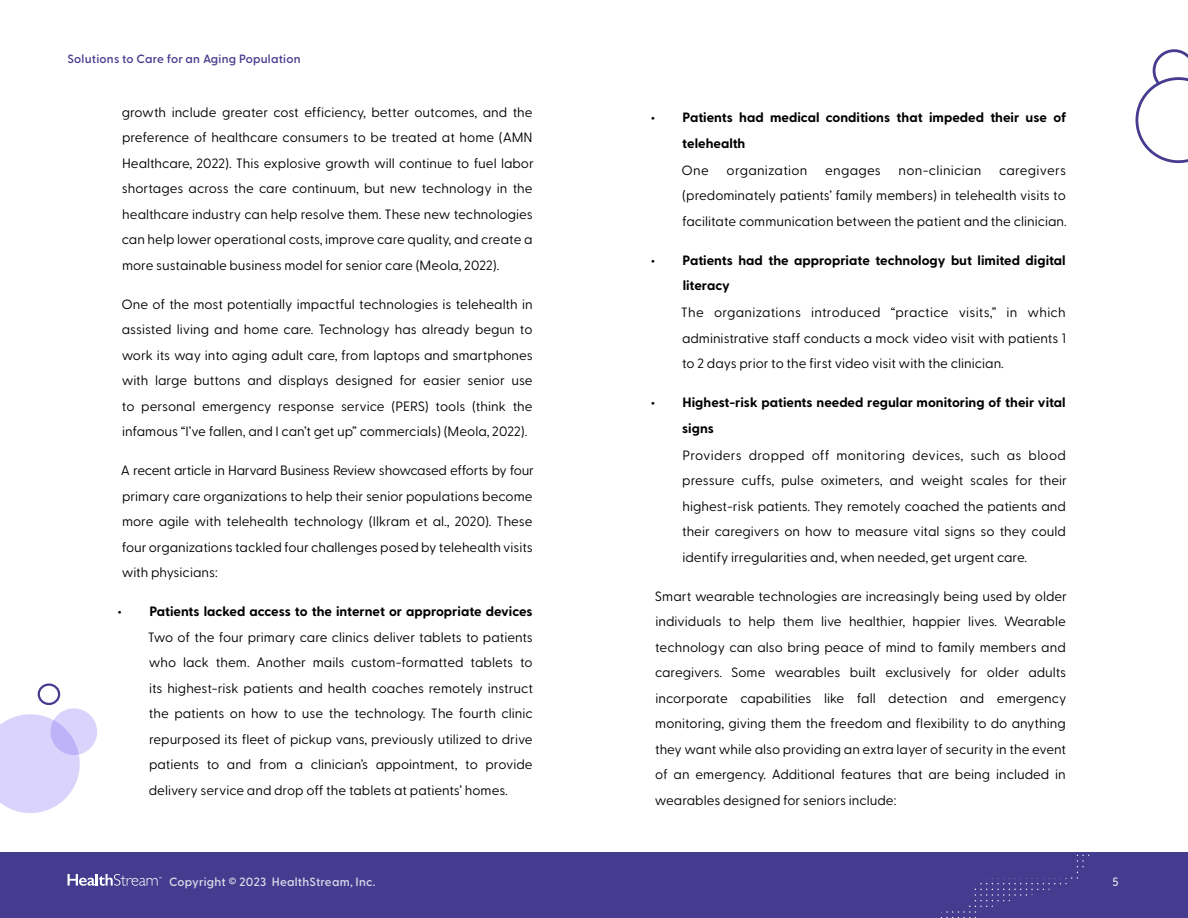
<style>
.page{position:relative;width:1188px;height:918px;background:#fff}
.page>*{position:absolute;margin:0;border:0;box-sizing:border-box;transform-origin:0 0}
.t1{font:13.5px/25.5px "Greycliff CF";color:#000;text-align:justify}
.t2{font:700 13.5px/25.5px "Greycliff CF";color:#000}
.t3{font:13.5px "Greycliff CF";letter-spacing:.02em;color:#000}
.t4{font:600 12px "Greycliff CF";letter-spacing:.02em;color:#463c8f}
.t5{font:600 12px "Greycliff CF";letter-spacing:.02em;color:#fff}
.s1{font-weight:700}
</style>
<div class="page">
<div style="left:0;top:852px;width:594px;height:66px;background:#463c8f"></div>
<div style="left:594px;top:852px;width:594px;height:66px;background:#463c8f"></div>
<svg style="left:68px;top:874px;width:94px;height:12px"></svg>
<svg style="left:936px;top:855px;width:153px;height:63px"></svg>
<div style="left:50px;top:708px;width:47px;height:47px;background:#dad3fc;border-radius:50%"></div>
<div style="left:38px;top:683px;width:22px;height:22px;border:2px solid #463c8f;border-radius:50%"></div>
<svg style="left:0;top:714px;width:80px;height:99px"></svg>
<svg style="left:1135px;top:49px;width:53px;height:115px"></svg>
<p class="t4" style="left:68px;top:52px;width:235px">Solutions to Care for an Aging Population</p>
<p class="t1" style="left:122px;top:99px;width:414px">growth include greater cost efficiency, better outcomes, and the preference of healthcare consumers to be treated at home (AMN Healthcare, 2022). This explosive growth will continue to fuel labor shortages across the care continuum, but new technology in the healthcare industry can help resolve them. These new technologies can help lower operational costs, improve care quality, and create a more sustainable business model for senior care (Meola, 2022).</p>
<p class="t1" style="left:121px;top:291px;width:413px">One of the most potentially impactful technologies is telehealth in assisted living and home care. Technology has already begun to work its way into aging adult care, from laptops and smartphones with large buttons and displays designed for easier senior use to personal emergency response service (PERS) tools (think the infamous “I’ve fallen, and I can’t get up” commercials) (Meola, 2022).</p>
<p class="t1" style="left:121px;top:458px;width:414px">A recent article in Harvard Business Review showcased efforts by four primary care organizations to help their senior populations become more agile with telehealth technology (Ilkram et al., 2020). These four organizations tackled four challenges posed by telehealth visits with physicians:</p>
<p class="t1" style="left:148px;top:599px;width:387px;text-indent:-30px"><span class="s1">• Patients lacked access to the internet or appropriate devices </span>Two of the four primary care clinics deliver tablets to patients who lack them. Another mails custom-formatted tablets to its highest-risk patients and health coaches remotely instruct the patients on how to use the technology. The fourth clinic repurposed its fleet of pickup vans, previously utilized to drive patients to and from a clinician’s appointment, to provide delivery service and drop off the tablets at patients’ homes.</p>
<p class="t5" style="left:169px;top:874px;width:208px">Copyright © 2023 HealthStream, Inc.</p>
<p class="t2" style="left:682px;top:105px;width:385px;text-indent:-32px">• Patients had medical conditions that impeded their use of telehealth</p>
<p class="t1" style="left:682px;top:157px;width:29px">One</p>
<p class="t3" style="left:727px;top:162px;width:82px">organization</p>
<p class="t3" style="left:825px;top:162px;width:57px">engages</p>
<p class="t3" style="left:899px;top:162px;width:84px">non-clinician</p>
<p class="t1" style="left:682px;top:157px;width:386px;text-indent:317px">caregivers (predominately patients’ family members) in telehealth visits to facilitate communication between the patient and the clinician.</p>
<p class="t2" style="left:683px;top:248px;width:385px;text-indent:-32px">• Patients had the appropriate technology but limited digital literacy</p>
<p class="t1" style="left:681px;top:300px;width:386px">The organizations introduced “practice visits,” in which administrative staff conducts a mock video visit with patients 1 to 2 days prior to the first video visit with the clinician.</p>
<p class="t2" style="left:682px;top:390px;width:385px;text-indent:-31px">• Highest-risk patients needed regular monitoring of their vital signs</p>
<p class="t1" style="left:682px;top:442px;width:386px">Providers dropped off monitoring devices, such as blood pressure cuffs, pulse oximeters, and weight scales for their highest-risk patients. They remotely coached the patients and their caregivers on how to measure vital signs so they could identify irregularities and, when needed, get urgent care.</p>
<p class="t1" style="left:655px;top:583px;width:414px">Smart wearable technologies are increasingly being used by older individuals to help them live healthier, happier lives. Wearable technology can also bring peace of mind to family members and caregivers. Some wearables built exclusively for older adults incorporate capabilities like fall detection and emergency monitoring, giving them the freedom and flexibility to do anything they want while also providing an extra layer of security in the event of an emergency. Additional features that are being included in wearables designed for seniors include:</p>
<p class="t5" style="left:1113px;top:874px;width:8px">5</p>
</div>
